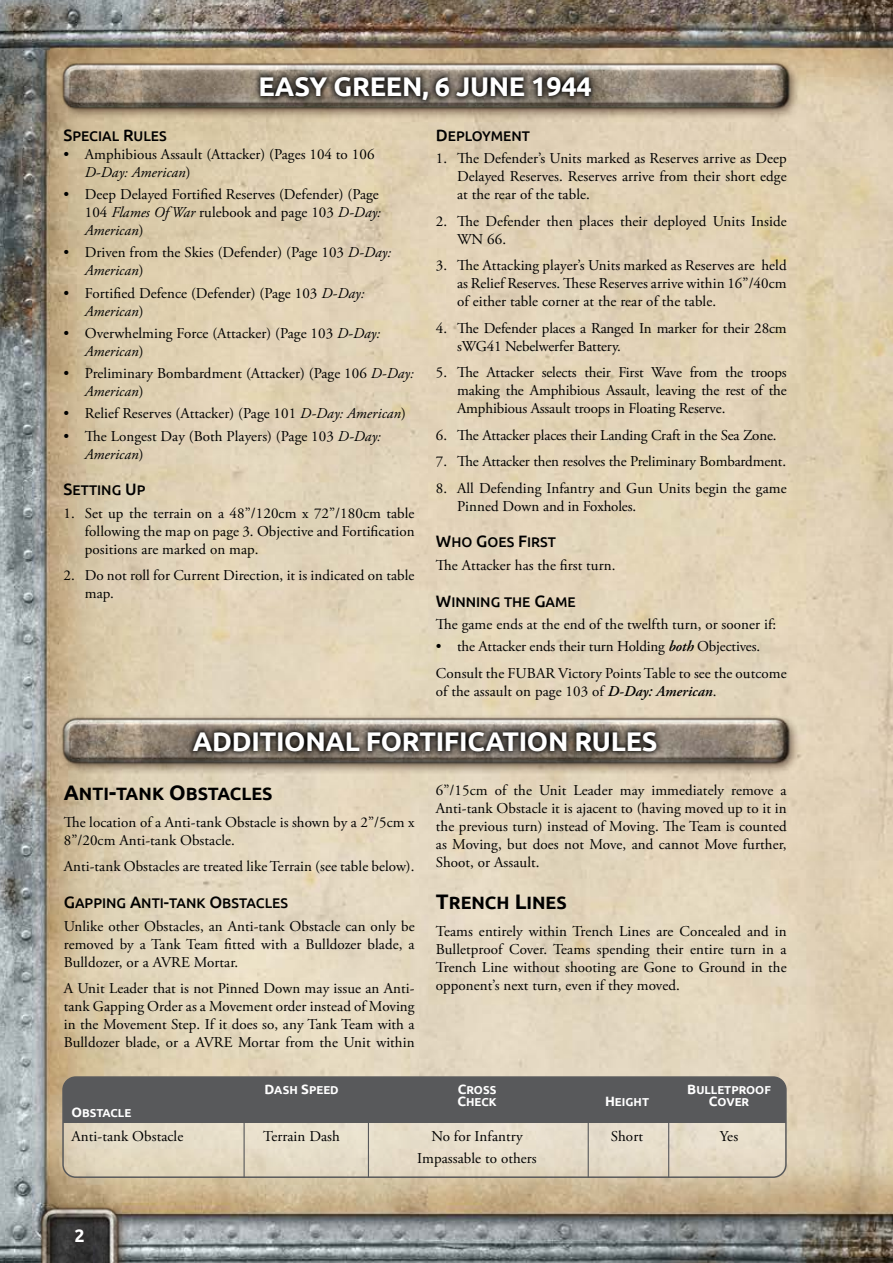
<style>
.page{position:relative;width:893px;height:1263px;background:#fff}
.page>*{position:absolute;margin:0;border:0;box-sizing:border-box;transform-origin:0 0}
.t1{font:700 27px "Ubuntu";letter-spacing:-.01em;color:#fff}
.t2{font:700 18px "Ubuntu";color:#fff}
.t3{font:17.85px "Ubuntu Bold SC850";color:#000}
.t4{font:15px/18px "Adobe Garamond Pro";letter-spacing:.005em;color:#000}
.t5{font:14.1px "Ubuntu Medium SC850";color:#000}
.t6{font:11.55px "Ubuntu Bold SC850";color:#fff}
.s1{font-size:16.5px}
.s2{font-style:italic}
.s3{font-weight:600;font-style:italic}
.s4{font-size:21px}
.s5{font-size:13.5px}
</style>
<div class="page">
<img style="left:0;top:0;width:893px;height:1263px">
<img style="left:0;top:0;width:872px;height:159px">
<img style="left:0;top:634px;width:872px;height:180px">
<svg style="left:63px;top:1077px;width:723px;height:100px;background:#e2d8c4"></svg>
<div style="left:63px;top:1077px;width:723px;height:45px;background:#58595b"></div>
<div style="left:62px;top:1076px;width:725px;height:102px;border:2px solid #58595b;border-radius:13px"></div>
<hr style="left:244px;top:1107px;width:1px;height:71px;background:#58595b">
<hr style="left:368px;top:1107px;width:1px;height:71px;background:#58595b">
<hr style="left:588px;top:1108px;width:1px;height:70px;background:#58595b">
<hr style="left:668px;top:1105px;width:1px;height:73px;background:#58595b">
<img style="left:21px;top:1191px;width:128px;height:72px">
<div style="left:68px;top:1222px;width:23px;height:26px;background:#353434"></div>
<svg style="left:254px;top:70px;width:344px;height:37px;background:#534d45"></svg>
<svg style="left:187px;top:725px;width:477px;height:33px;background:#524b44"></svg>
<h1 class="t1" style="left:259px;top:70px;width:335px">EASY GREEN, 6 JUNE 1944</h1>
<p class="t5" style="left:64px;top:127px;width:104px"><span class="s1">S</span>PECIAL <span class="s1">R</span>ULES</p>
<p class="t4" style="left:85px;top:146px;width:291px;text-indent:-21px">• Amphibious Assault (Attacker) (Pages 104 to 106<br><span class="s2">D-Day: American</span>)</p>
<p class="t4" style="left:85px;top:186px;width:298px;text-indent:-21px">• Deep Delayed Fortified Reserves (Defender) (Page<br>104 <span class="s2">Flames Of War</span> rulebook and page 103 <span class="s2">D-Day:<br>American</span>)</p>
<p class="t4" style="left:85px;top:244px;width:308px;text-indent:-21px">• Driven from the Skies (Defender) (Page 103 <span class="s2">D-Day:<br>American</span>)</p>
<p class="t4" style="left:85px;top:284px;width:281px;text-indent:-21px">• Fortified Defence (Defender) (Page 103 <span class="s2">D-Day:<br>American</span>)</p>
<p class="t4" style="left:85px;top:325px;width:297px;text-indent:-21px">• Overwhelming Force (Attacker) (Page 103 <span class="s2">D-Day:<br>American</span>)</p>
<p class="t4" style="left:85px;top:365px;width:331px;text-indent:-21px">• Preliminary Bombardment (Attacker) (Page 106 <span class="s2">D-Day:<br>American</span>)</p>
<p class="t4" style="left:64px;top:405px;width:344px">• Relief Reserves (Attacker) (Page 101 <span class="s2">D-Day: American</span>)</p>
<p class="t4" style="left:85px;top:427px;width:298px;text-indent:-21px">• The Longest Day (Both Players) (Page 103 <span class="s2">D-Day:<br>American</span>)</p>
<p class="t5" style="left:64px;top:481px;width:83px"><span class="s1">S</span>ETTING <span class="s1">U</span> P</p>
<p class="t4" style="left:85px;top:504px;width:331px;text-align:justify;text-indent:-21px">1. Set up the terrain on a 48”/120cm x 72”/180cm table following the map on page 3. Objective and Fortification positions are marked on map.</p>
<p class="t4" style="left:85px;top:567px;width:331px;text-indent:-21px">2. Do not roll for Current Direction, it is indicated on table map.</p>
<p class="t5" style="left:436px;top:127px;width:96px"><span class="s1">D</span>EPLOYMENT</p>
<p class="t4" style="left:457px;top:150px;width:331px;text-align:justify;text-indent:-21px">1. The Defender’s Units marked as Reserves arrive as Deep Delayed Reserves. Reserves arrive from their short edge at the rear of the table.</p>
<p class="t4" style="left:457px;top:212px;width:331px;text-indent:-21px">2. The Defender then places their deployed Units Inside<br>WN 66.</p>
<p class="t4" style="left:457px;top:257px;width:331px;text-align:justify;text-indent:-21px">3. The Attacking player’s Units marked as Reserves are held as Relief Reserves. These Reserves arrive within 16”/40cm of either table corner at the rear of the table.</p>
<p class="t4" style="left:457px;top:319px;width:331px;text-indent:-21px">4. The Defender places a Ranged In marker for their 28cm sWG41 Nebelwerfer Battery.</p>
<p class="t4" style="left:457px;top:364px;width:331px;text-align:justify;text-indent:-21px">5. The Attacker selects their First Wave from the troops making the Amphibious Assault, leaving the rest of the Amphibious Assault troops in Floating Reserve.</p>
<p class="t4" style="left:436px;top:426px;width:342px">6. The Attacker places their Landing Craft in the Sea Zone.</p>
<p class="t4" style="left:436px;top:453px;width:352px">7. The Attacker then resolves the Preliminary Bombardment.</p>
<p class="t4" style="left:457px;top:479px;width:331px;text-indent:-21px">8. All Defending Infantry and Gun Units begin the game<br>Pinned Down and in Foxholes.</p>
<p class="t5" style="left:436px;top:533px;width:122px"><span class="s1">W</span>HO <span class="s1">G</span>OES <span class="s1">F</span>IRST</p>
<p class="t4" style="left:436px;top:556px;width:181px">The Attacker has the first turn.</p>
<p class="t5" style="left:436px;top:593px;width:141px"><span class="s1">W</span>INNING THE <span class="s1">G</span>AME</p>
<p class="t4" style="left:436px;top:615px;width:342px">The game ends at the end of the twelfth turn, or sooner if:</p>
<p class="t4" style="left:436px;top:633px;width:352px;line-height:26.5px">• the Attacker ends their turn Holding <span class="s3">both</span> Objectives.<br>Consult the FUBAR Victory Points Table to see the outcome</p>
<p class="t4" style="left:436px;top:682px;width:282px">of the assault on page 103 of <span class="s3">D-Day: American</span>.</p>
<h1 class="t1" style="left:193px;top:725px;width:466px">ADDITIONAL FORTIFICATION RULES</h1>
<p class="t3" style="left:64px;top:783px;width:210px"><span class="s4">A</span>NTI<span class="s4">-</span>TANK <span class="s4">O</span>BSTACLES</p>
<p class="t4" style="left:64px;top:814px;width:352px">The location of a Anti-tank Obstacle is shown by a 2”/5cm x<br>8”/20cm Anti-tank Obstacle.</p>
<p class="t4" style="left:64px;top:858px;width:352px">Anti-tank Obstacles are treated like Terrain (see table below).</p>
<p class="t5" style="left:64px;top:894px;width:225px"><span class="s1">G</span>APPING <span class="s1">A</span>NTI<span class="s1">-</span>TANK <span class="s1">O</span>BSTACLES</p>
<p class="t4" style="left:64px;top:917px;width:352px;text-align:justify">Unlike other Obstacles, an Anti-tank Obstacle can only be removed by a Tank Team fitted with a Bulldozer blade, a Bulldozer, or a AVRE Mortar.</p>
<p class="t4" style="left:64px;top:980px;width:352px;text-align:justify">A Unit Leader that is not Pinned Down may issue an Anti&shy;tank Gapping Order as a Movement order instead of Moving in the Movement Step. If it does so, any Tank Team with a Bulldozer blade, or a AVRE Mortar from the Unit within</p>
<p class="t4" style="left:436px;top:782px;width:352px;text-align:justify">6”/15cm of the Unit Leader may immediately remove a Anti-tank Obstacle it is ajacent to (having moved up to it in the previous turn) instead of Moving. The Team is counted as Moving, but does not Move, and cannot Move further, Shoot, or Assault.</p>
<p class="t3" style="left:436px;top:892px;width:132px"><span class="s4">T</span>RENCH <span class="s4">L</span>INES</p>
<p class="t4" style="left:436px;top:922px;width:352px;text-align:justify">Teams entirely within Trench Lines are Concealed and in Bulletproof Cover. Teams spending their entire turn in a Trench Line without shooting are Gone to Ground in the opponent’s next turn, even if they moved.</p>
<p class="t6" style="left:264px;top:1083px;width:74px"><span class="s5">D</span>ASH <span class="s5">S</span>PEED</p>
<p class="t6" style="left:458px;top:1083px;width:40px"><span class="s5">C</span>ROSS</p>
<p class="t6" style="left:687px;top:1083px;width:85px"><span class="s5">B</span>ULLETPROOF</p>
<p class="t6" style="left:457px;top:1095px;width:41px"><span class="s5">C</span>HECK</p>
<p class="t6" style="left:605px;top:1095px;width:80px"><span class="s5">H</span>EIGHT <span class="s5">C</span></p>
<p class="t6" style="left:718px;top:1095px;width:33px">OVER</p>
<p class="t6" style="left:72px;top:1106px;width:61px"><span class="s5">O</span>BSTACLE</p>
<p class="t4" style="left:72px;top:1128px;width:113px">Anti-tank Obstacle</p>
<p class="t4" style="left:263px;top:1128px;width:78px">Terrain Dash</p>
<p class="t4" style="left:431px;top:1128px;width:93px">No for Infantry</p>
<p class="t4" style="left:611px;top:1128px;width:34px">Short</p>
<p class="t4" style="left:720px;top:1128px;width:20px">Yes</p>
<p class="t4" style="left:417px;top:1150px;width:121px">Impassable to others</p>
<p class="t2" style="left:75px;top:1224px;width:12px">2</p>
</div>
